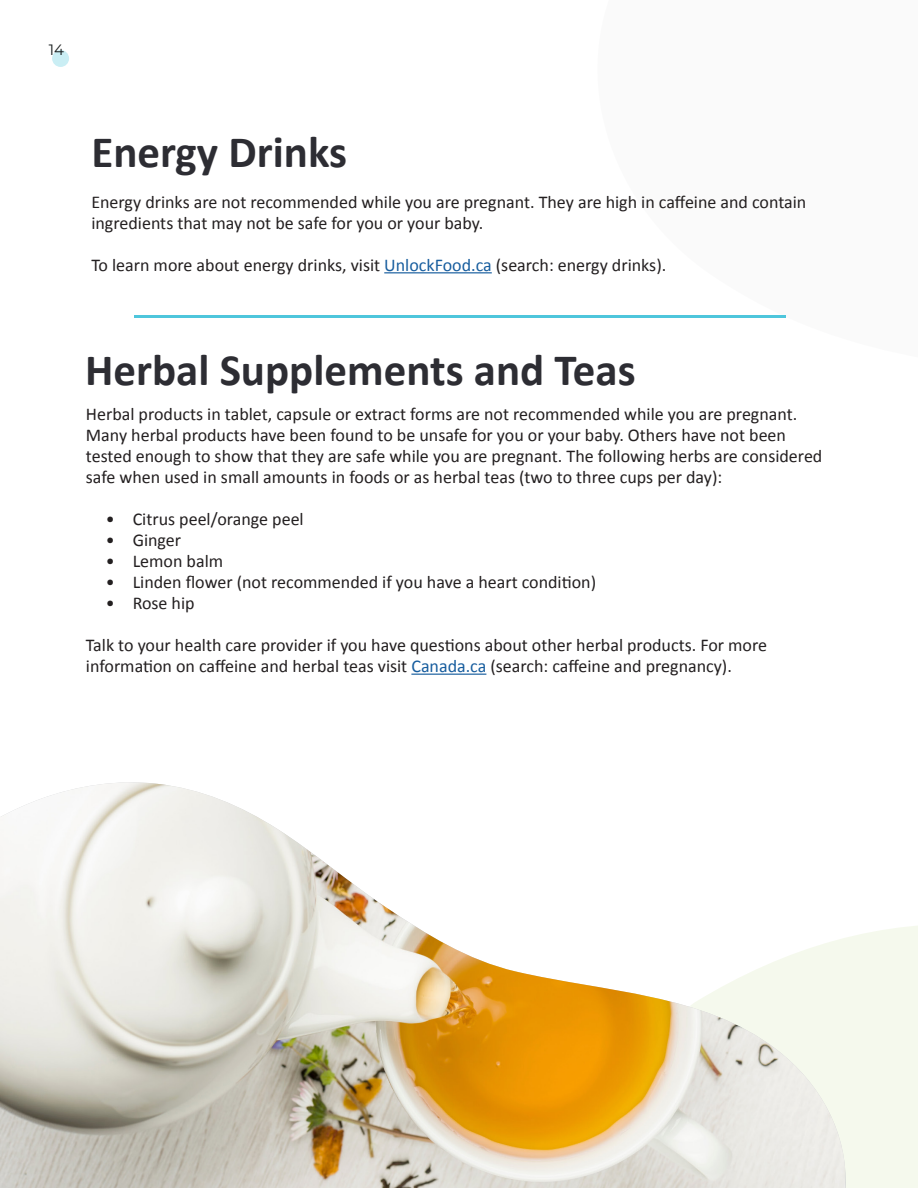
<style>
.page{position:relative;width:918px;height:1188px;background:#fff}
.page>*{position:absolute;margin:0;border:0;box-sizing:border-box;transform-origin:0 0}
.t1{font:700 45px "Calibri";color:#2d2d33}
.t2{font:18px/21px "Calibri";color:#231f20}
.t3{font:15px "Montserrat";color:#181d1d}
.s1{color:#175d9e}
</style>
<div class="page">
<div style="left:848px;top:926px;width:70px;height:262px;background:#f5f9ed"></div>
<img style="left:0;top:782px;width:845px;height:406px">
<hr style="left:134px;top:316px;width:652px;height:2px;background:#4ec6dc">
<hr style="left:384px;top:272px;width:108px;height:1px;background:#175d9e">
<hr style="left:411px;top:674px;width:75px;height:1px;background:#175d9e">
<div style="left:52px;top:50px;width:17px;height:17px;background:#caeef4;border-radius:50%"></div>
<p class="t3" style="left:49px;top:39px;width:17px">14</p>
<h3 class="t1" style="left:91px;top:121px;width:257px">Energy Drinks</h3>
<p class="t2" style="left:91px;top:190px;width:717px">Energy drinks are not recommended while you are pregnant. They are high in caffeine and contain ingredients that may not be safe for you or your baby.</p>
<p class="t2" style="left:91px;top:253px;width:576px">To learn more about energy drinks, visit <span class="s1">UnlockFood.ca</span> (search: energy drinks).</p>
<h3 class="t1" style="left:85px;top:338px;width:552px">Herbal Supplements and Teas</h3>
<p class="t2" style="left:86px;top:403px;width:738px">Herbal products in tablet, capsule or extract forms are not recommended while you are pregnant.<br>Many herbal products have been found to be unsafe for you or your baby. Others have not been tested enough to show that they are safe while you are pregnant. The following herbs are considered safe when used in small amounts in foods or as herbal teas (two to three cups per day):</p>
<p class="t2" style="left:106px;top:508px;width:200px">• Citrus peel/orange peel</p>
<p class="t2" style="left:106px;top:529px;width:77px">• Ginger</p>
<p class="t2" style="left:106px;top:550px;width:119px">• Lemon balm</p>
<p class="t2" style="left:106px;top:571px;width:492px">• Linden flower (not recommended if you have a heart condition)</p>
<p class="t2" style="left:106px;top:592px;width:90px">• Rose hip</p>
<p class="t2" style="left:86px;top:634px;width:683px">Talk to your health care provider if you have questions about other herbal products. For more information on caffeine and herbal teas visit <span class="s1">Canada.ca</span> (search: caffeine and pregnancy).</p>
</div>
